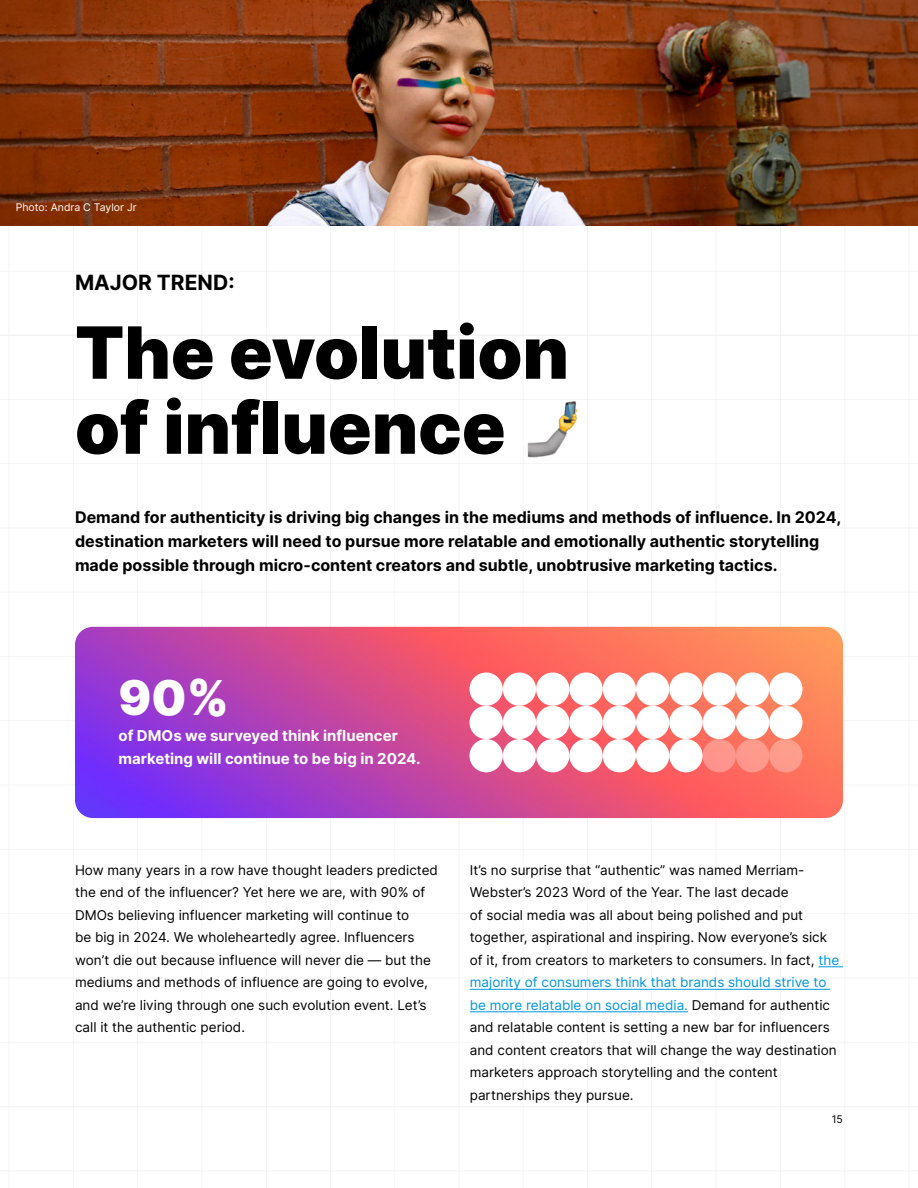
<style>
.page{position:relative;width:918px;height:1188px;background:#fff}
.page>*{position:absolute;margin:0;border:0;box-sizing:border-box;transform-origin:0 0}
.t1{font:900 72px/75px "Inter";color:#000}
.t2{font:900 48px "Inter";color:#fff}
.t3{font:700 21px "Inter";color:#000}
.t4{font:700 16.05px/24px "Inter";color:#000}
.t5{font:700 15px/22.5px "Inter";color:#fff}
.t6{font:13.5px/22.5px "Inter";color:#000}
.t7{font:10.5px "Inter";color:#fff}
.t8{font:10.5px "Inter";color:#000}
.s1{color:#0097dd}
</style>
<div class="page">
<img style="left:0;top:0;width:918px;height:226px">
<svg style="left:818px;top:966px;width:25px;height:1px"></svg>
<hr style="left:470px;top:989px;width:360px;height:1px;background:#0097dd">
<hr style="left:470px;top:1011px;width:218px;height:1px;background:#0097dd">
<img style="left:75px;top:627px;width:768px;height:191px">
<div style="left:470px;top:672px;width:33px;height:34px;background:#fff;border-radius:50%"></div>
<div style="left:503px;top:672px;width:33px;height:34px;background:#fff;border-radius:50%"></div>
<div style="left:536px;top:672px;width:33px;height:34px;background:#fff;border-radius:50%"></div>
<div style="left:569px;top:672px;width:34px;height:34px;background:#fff;border-radius:50%"></div>
<div style="left:603px;top:672px;width:33px;height:34px;background:#fff;border-radius:50%"></div>
<div style="left:636px;top:672px;width:33px;height:34px;background:#fff;border-radius:50%"></div>
<div style="left:669px;top:672px;width:34px;height:34px;background:#fff;border-radius:50%"></div>
<div style="left:703px;top:672px;width:33px;height:34px;background:#fff;border-radius:50%"></div>
<div style="left:736px;top:672px;width:33px;height:34px;background:#fff;border-radius:50%"></div>
<div style="left:769px;top:672px;width:34px;height:34px;background:#fff;border-radius:50%"></div>
<div style="left:470px;top:706px;width:33px;height:33px;background:#fff;border-radius:50%"></div>
<div style="left:503px;top:706px;width:33px;height:33px;background:#fff;border-radius:50%"></div>
<div style="left:536px;top:706px;width:33px;height:33px;background:#fff;border-radius:50%"></div>
<div style="left:569px;top:706px;width:34px;height:33px;background:#fff;border-radius:50%"></div>
<div style="left:603px;top:706px;width:33px;height:33px;background:#fff;border-radius:50%"></div>
<div style="left:636px;top:706px;width:33px;height:33px;background:#fff;border-radius:50%"></div>
<div style="left:669px;top:706px;width:34px;height:33px;background:#fff;border-radius:50%"></div>
<div style="left:703px;top:706px;width:33px;height:33px;background:#fff;border-radius:50%"></div>
<div style="left:736px;top:706px;width:33px;height:33px;background:#fff;border-radius:50%"></div>
<div style="left:769px;top:706px;width:34px;height:33px;background:#fff;border-radius:50%"></div>
<div style="left:470px;top:739px;width:33px;height:33px;background:#fff;border-radius:50%"></div>
<div style="left:503px;top:739px;width:33px;height:33px;background:#fff;border-radius:50%"></div>
<div style="left:536px;top:739px;width:33px;height:33px;background:#fff;border-radius:50%"></div>
<div style="left:569px;top:739px;width:34px;height:33px;background:#fff;border-radius:50%"></div>
<div style="left:603px;top:739px;width:33px;height:33px;background:#fff;border-radius:50%"></div>
<div style="left:636px;top:739px;width:33px;height:33px;background:#fff;border-radius:50%"></div>
<div style="left:669px;top:739px;width:34px;height:33px;background:#fff;border-radius:50%"></div>
<div style="left:703px;top:739px;width:33px;height:33px;background:#fe958d;border-radius:50%"></div>
<div style="left:736px;top:739px;width:33px;height:33px;background:#fe998d;border-radius:50%"></div>
<div style="left:769px;top:739px;width:34px;height:33px;background:#fe9c8c;border-radius:50%"></div>
<svg style="left:520px;top:397px;width:66px;height:66px"></svg>
<p class="t7" style="left:16px;top:199px;width:122px">Photo: Andra C Taylor Jr</p>
<h3 class="t3" style="left:75px;top:267px;width:161px">MAJOR TREND:</h3>
<h1 class="t1" style="left:75px;top:312px;width:495px">The evolution of influence</h1>
<p class="t4" style="left:75px;top:505px;width:768px">Demand for authenticity is driving big changes in the mediums and methods of influence. In 2024, destination marketers will need to pursue more relatable and emotionally authentic storytelling made possible through micro-content creators and subtle, unobtrusive marketing tactics.</p>
<h2 class="t2" style="left:118px;top:661px;width:112px">90%</h2>
<p class="t5" style="left:118px;top:724px;width:304px">of DMOs we surveyed think influencer marketing will continue to be big in 2024.</p>
<p class="t6" style="left:75px;top:858px;width:365px">How many years in a row have thought leaders predicted the end of the influencer? Yet here we are, with 90% of DMOs believing influencer marketing will continue to<br>be big in 2024. We wholeheartedly agree. Influencers won’t die out because influence will never die — but the mediums and methods of influence are going to evolve, and we’re living through one such evolution event. Let’s call it the authentic period.</p>
<p class="t6" style="left:470px;top:858px;width:371px">It’s no surprise that “authentic” was named Merriam-Webster’s 2023 Word of the Year. The last decade<br>of social media was all about being polished and put together, aspirational and inspiring. Now everyone’s sick of it, from creators to marketers to consumers. In fact, <span class="s1">the majority of consumers think that brands should strive to be more relatable on social media.</span> Demand for authentic and relatable content is setting a new bar for influencers and content creators that will change the way destination marketers approach storytelling and the content partnerships they pursue.</p>
<p class="t8" style="left:832px;top:1112px;width:13px">15</p>
</div>
